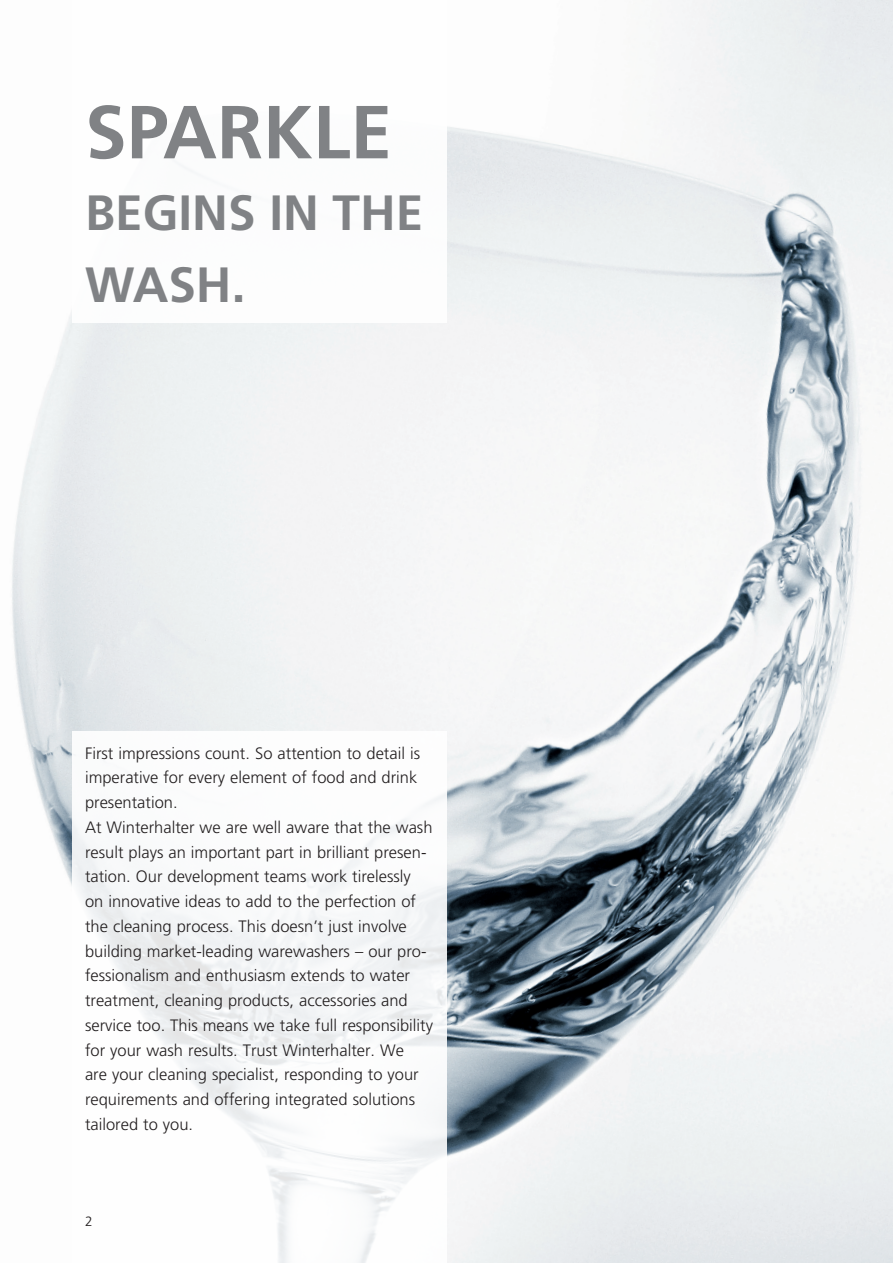
<style>
.page{position:relative;width:893px;height:1263px;background:#fff}
.page>*{position:absolute;margin:0;border:0;box-sizing:border-box;transform-origin:0 0}
.t1{font:700 75px "Frutiger LT Pro";color:#808285}
.t2{font:700 49.5px/72px "Frutiger LT Pro";color:#808285}
.t3{font:300 16.5px/24.8px "Frutiger LT Pro";color:#231f20}
.t4{font:300 13.5px "Frutiger LT Pro";color:#231f20}
</style>
<div class="page">
<img style="left:12px;top:0;width:881px;height:1263px">
<div style="left:72px;top:0;width:374px;height:323px;background:#fff"></div>
<div style="left:72px;top:731px;width:374px;height:532px;background:#fff"></div>
<h1 class="t1" style="left:85px;top:88px;width:309px">SPARKLE</h1>
<h2 class="t2" style="left:85px;top:177px;width:340px">BEGINS IN THE<br>WASH.</h2>
<p class="t3" style="left:85px;top:741px;width:349px">First impressions count. So attention to detail is imperative for every element of food and drink presentation.<br>At Winterhalter we are well aware that the wash result plays an important part in brilliant presen&shy;tation. Our development teams work tirelessly on innovative ideas to add to the perfection of the cleaning process. This doesn’t just involve building market-leading warewashers – our pro&shy;fessionalism and enthusiasm extends to water treatment, cleaning products, accessories and service too. This means we take full responsibility for your wash results. Trust Winterhalter. We<br>are your cleaning specialist, responding to your requirements and offering integrated solutions tailored to you.</p>
<p class="t4" style="left:85px;top:1213px;width:9px">2</p>
</div>
